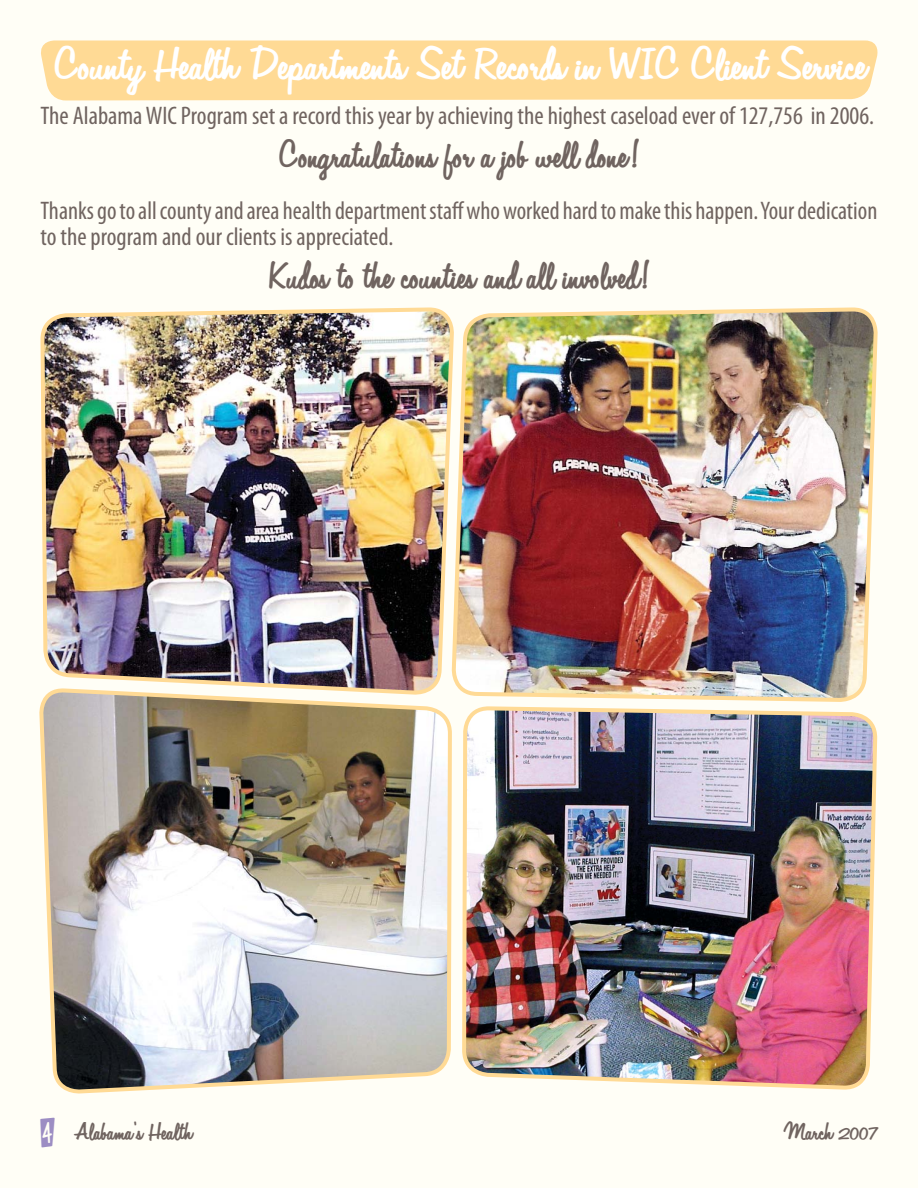
<style>
.page{position:relative;width:918px;height:1188px;background:#fffef6}
.page>*{position:absolute;margin:0;border:0;box-sizing:border-box;transform-origin:0 0}
.t1{font:38.85px "Klink O Mite";color:#9c8dc3}
.t2{font:33.3px "Automobile";letter-spacing:-.02em;color:#fff;scale:1.08 1}
.t3{font:28.2px "Automobile";color:#706460}
.t4{font:condensed 25.5px/25.5px "Myriad Pro";color:#706460}
.t5{font:18px "Automobile";color:#706460}
</style>
<div class="page">
<div style="left:41px;top:40px;width:837px;height:61px;background:#ffda95"></div>
<img style="left:42px;top:307px;width:410px;height:748px">
<svg style="left:450px;top:309px;width:428px;height:595px"></svg>
<img style="left:464px;top:40px;width:412px;height:1050px">
<img style="left:39px;top:689px;width:411px;height:405px">
<h2 class="t2" style="left:53px;top:47px;width:755px">County Health Departments Set Records in WIC Client Service</h2>
<p class="t4" style="left:40px;top:105px;width:835px">The Alabama WIC Program set a record this year by achieving the highest caseload ever of 127,756 in 2006.</p>
<p class="t3" style="left:278px;top:140px;width:362px">Congratulations for a job well done!</p>
<p class="t4" style="left:40px;top:200px;width:838px">Thanks go to all county and area health department staff who worked hard to make this happen. Your dedication to the program and our clients is appreciated.</p>
<p class="t3" style="left:268px;top:261px;width:383px">Kudos to the counties and all involved!</p>
<h1 class="t1" style="left:40px;top:1117px;width:15px">4</h1>
<p class="t5" style="left:74px;top:1122px;width:120px">Alabama’s Health</p>
<p class="t5" style="left:784px;top:1122px;width:95px">March 2007</p>
</div>
